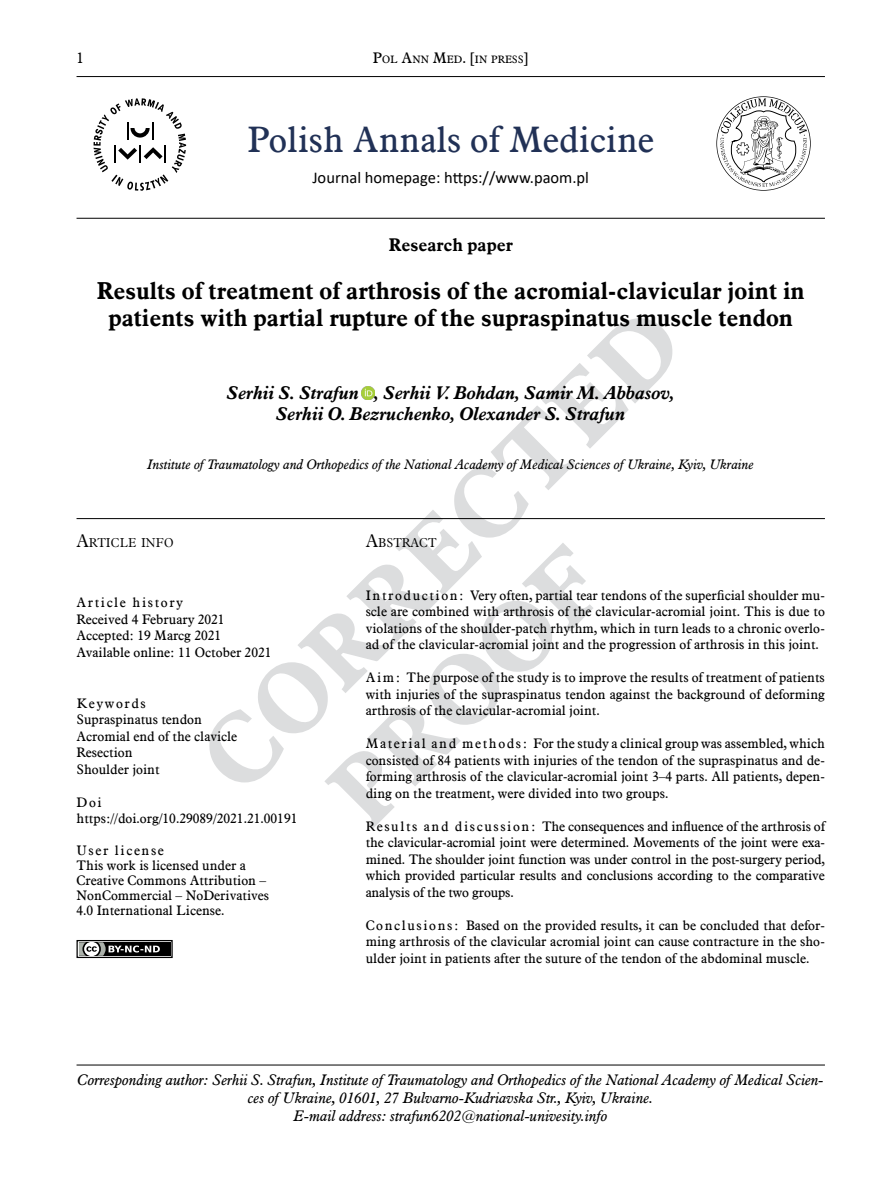
<style>
.page{position:relative;width:893px;height:1191px;background:#fff}
.page>*{position:absolute;margin:0;border:0;box-sizing:border-box;transform-origin:0 0}
.t1{font:36px "Aldine 721 EU";color:#213156}
.t2{font:700 24px/27px "Aldine 721 EU";color:#000;text-align:center}
.t3{font:italic 700 18px/21px "Aldine 721 EU";color:#000;text-align:center}
.t4{font:700 18px "Aldine 721 EU";color:#000}
.t5{font:16.5px "Calibri";color:#000}
.t6{font:italic 15px/18px "Aldine 721 EU";color:#000;text-align:center}
.t7{font:15px "Aldine 721 EU";color:#000}
.t8{font:13.5px/16.5px "Aldine 721 EU";color:#000;text-align:justify}
.t9{font:italic 13.5px "Aldine 721 EU";color:#000}
.t10{font:12.6px "Aldine 721 Lt EU";color:#000}
.t11{font:10.5px "Aldine 721 EU";color:#000}
.s1{font-size:15px}
.s2{font-size:18px}
</style>
<div class="page">
<hr style="left:77px;top:76px;width:748px;height:1px;background:#000">
<svg style="left:86px;top:318px;width:587px;height:461px"></svg>
<svg style="left:324px;top:542px;width:270px;height:287px"></svg>
<svg style="left:86px;top:741px;width:172px;height:42px"></svg>
<svg style="left:362px;top:386px;width:13px;height:13px"></svg>
<hr style="left:77px;top:1064px;width:748px;height:1px;background:#000">
<div style="left:77px;top:940px;width:95px;height:17px;background:#000"></div>
<div style="left:77px;top:940px;width:96px;height:18px;border:1px solid #000"></div>
<svg style="left:77px;top:940px;width:83px;height:18px"></svg>
<hr style="left:77px;top:518px;width:748px;height:1px;background:#000">
<hr style="left:77px;top:218px;width:748px;height:1px;background:#000">
<svg style="left:94px;top:98px;width:92px;height:93px"></svg>
<svg style="left:716px;top:96px;width:95px;height:95px"></svg>
<p class="t7" style="left:77px;top:49px;width:9px">1</p>
<p class="t11" style="left:373px;top:53px;width:157px"><span class="s1">P</span>OL <span class="s1">A</span>NN <span class="s1">M</span>ED<span class="s1">. [</span>IN PRESS<span class="s1">]</span></p>
<h1 class="t1" style="left:248px;top:117px;width:408px">Polish Annals of Medicine</h1>
<p class="t5" style="left:312px;top:166px;width:278px">Journal homepage: https://www.paom.pl</p>
<h3 class="t4" style="left:389px;top:234px;width:126px">Research paper</h3>
<h2 class="t2" style="left:97px;top:278px;width:709px">Results of treatment of arthrosis of the acromial-clavicular joint in patients with partial rupture of the supraspinatus muscle tendon</h2>
<h3 class="t3" style="left:227px;top:383px;width:449px">Serhii S. Strafun , Serhii V. Bohdan, Samir M. Abbasov,<br>Serhii O. Bezruchenko, Olexander S. Strafun</h3>
<p class="t9" style="left:147px;top:456px;width:608px">Institute of Traumatology and Orthopedics of the National Academy of Medical Sciences of Ukraine, Kyiv, Ukraine</p>
<p class="t10" style="left:77px;top:535px;width:99px"><span class="s2">a</span>RTICLE INFO</p>
<p class="t8" style="left:77px;top:594px;width:196px;text-align:left">Article history<br>Received 4 February 2021<br>Accepted: 19 Marcg 2021<br>Available online: 11 October 2021</p>
<p class="t8" style="left:77px;top:695px;width:162px;text-align:left">Keywords<br>Supraspinatus tendon<br>Acromial end of the clavicle<br>Resection<br>Shoulder joint</p>
<p class="t8" style="left:77px;top:794px;width:222px">Doi https://doi.org/10.29089/2021.21.00191</p>
<p class="t8" style="left:77px;top:843px;width:194px;line-height:15px;text-align:left">User license<br>This work is licensed under a<br>Creative Commons Attribution –<br>NonCommercial – NoDerivatives<br>4.0 International License.</p>
<p class="t10" style="left:366px;top:535px;width:72px"><span class="s2">A</span>BSTRACT</p>
<p class="t8" style="left:366px;top:587px;width:461px">Introduction: Very often, partial tear tendons of the superficial shoulder mu&shy;scle are combined with arthrosis of the clavicular-acromial joint. This is due to violations of the shoulder-patch rhythm, which in turn leads to a chronic overlo&shy;ad of the clavicular-acromial joint and the progression of arthrosis in this joint.</p>
<p class="t8" style="left:366px;top:670px;width:461px">Aim: The purpose of the study is to improve the results of treatment of patients with injuries of the supraspinatus tendon against the background of deforming arthrosis of the clavicular-acromial joint.</p>
<p class="t8" style="left:366px;top:736px;width:461px">Material and methods: For the study a clinical group was assembled, which consisted of 84 patients with injuries of the tendon of the supraspinatus and de&shy;forming arthrosis of the clavicular-acromial joint 3–4 parts. All patients, depen&shy;ding on the treatment, were divided into two groups.</p>
<p class="t8" style="left:366px;top:818px;width:461px">Results and discussion: The consequences and influence of the arthrosis of the clavicular-acromial joint were determined. Movements of the joint were exa&shy;mined. The shoulder joint function was under control in the post-surgery period, which provided particular results and conclusions according to the comparative analysis of the two groups.</p>
<p class="t8" style="left:366px;top:917px;width:461px">Conclusions: Based on the provided results, it can be concluded that defor&shy;ming arthrosis of the clavicular acromial joint can cause contracture in the sho&shy;ulder joint in patients after the suture of the tendon of the abdominal muscle.</p>
<p class="t6" style="left:78px;top:1071px;width:748px">Corresponding author: Serhii S. Strafun, Institute of Traumatology and Orthopedics of the National Academy of Medical Scien&shy;ces of Ukraine, 01601, 27 Bulvarno-Kudriavska Str., Kyiv, Ukraine.<br>E-mail address: strafun6202@national-univesity.info</p>
</div>
